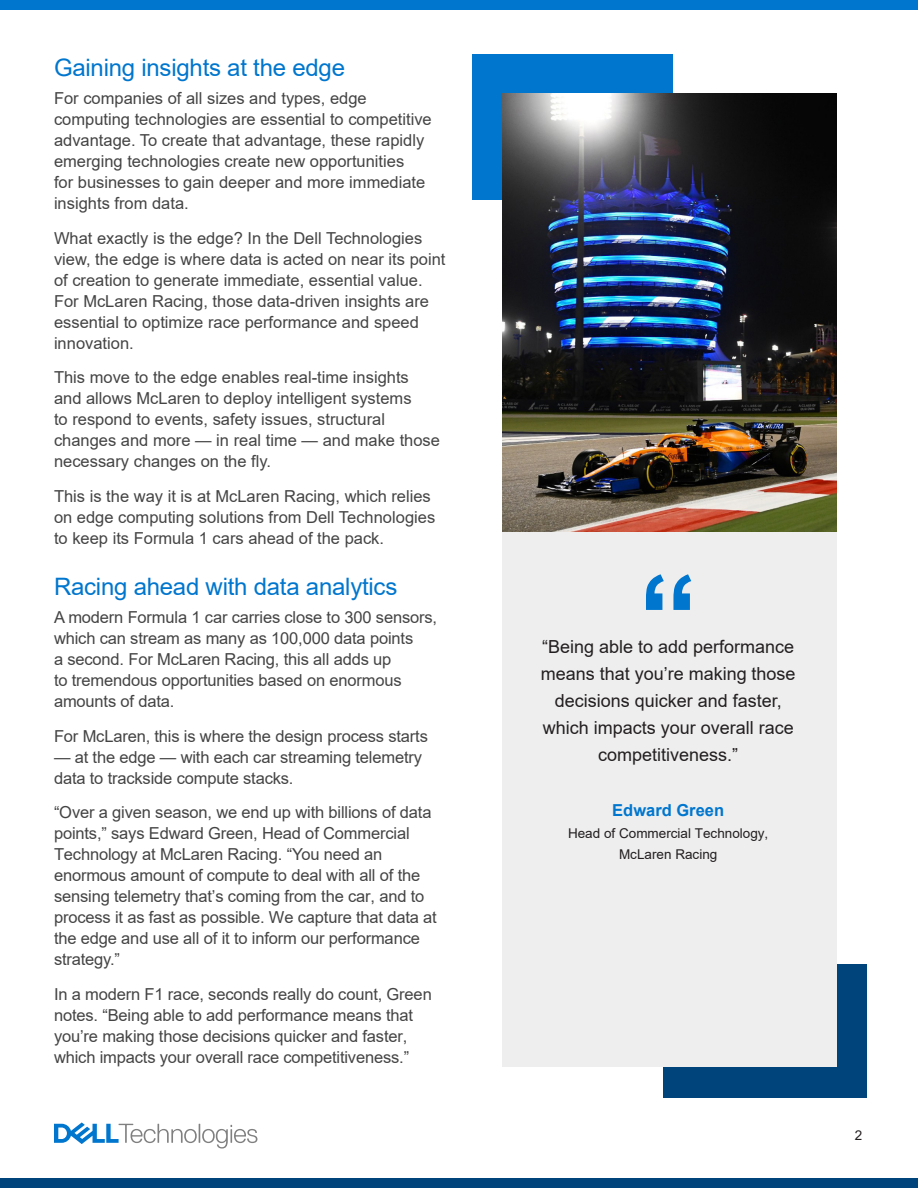
<style>
.page{position:relative;width:918px;height:1188px;background:#fff}
.page>*{position:absolute;margin:0;border:0;box-sizing:border-box;transform-origin:0 0}
.t1{font:700 120px "Arial";color:#0076ce}
.t2{font:24px "Arial";letter-spacing:-.01em;color:#0076ce}
.t3{font:18px/27px "Arial";color:#231f20}
.t4{font:16.5px/21px "Arial";color:#444}
.t5{font:700 16.5px "Arial";color:#0076ce}
.t6{font:13.5px/21px "Arial";color:#231f20;text-align:center}
</style>
<div class="page">
<div style="left:472px;top:54px;width:201px;height:145px;background:#0076ce"></div>
<div style="left:663px;top:964px;width:204px;height:134px;background:#00447c"></div>
<div style="left:502px;top:516px;width:335px;height:551px;background:#eee"></div>
<div style="left:0;top:1178px;width:918px;height:10px;background:#00447c"></div>
<div style="left:0;top:0;width:918px;height:10px;background:#0076ce"></div>
<svg style="left:54px;top:1122px;width:203px;height:27px"></svg>
<img style="left:502px;top:94px;width:335px;height:438px">
<p class="t2" style="left:54px;top:51px;width:293px">Gaining insights at the edge</p>
<p class="t4" style="left:54px;top:88px;width:379px">For companies of all sizes and types, edge computing technologies are essential to competitive advantage. To create that advantage, these rapidly emerging technologies create new opportunities<br>for businesses to gain deeper and more immediate insights from data.</p>
<p class="t4" style="left:54px;top:227px;width:393px">What exactly is the edge? In the Dell Technologies view, the edge is where data is acted on near its point of creation to generate immediate, essential value.<br>For McLaren Racing, those data-driven insights are essential to optimize race performance and speed innovation.</p>
<p class="t4" style="left:54px;top:367px;width:388px">This move to the edge enables real-time insights and allows McLaren to deploy intelligent systems<br>to respond to events, safety issues, structural changes and more — in real time — and make those necessary changes on the fly.</p>
<p class="t4" style="left:54px;top:485px;width:383px">This is the way it is at McLaren Racing, which relies on edge computing solutions from Dell Technologies to keep its Formula 1 cars ahead of the pack.</p>
<p class="t2" style="left:54px;top:570px;width:345px">Racing ahead with data analytics</p>
<p class="t4" style="left:54px;top:607px;width:385px">A modern Formula 1 car carries close to 300 sensors, which can stream as many as 100,000 data points<br>a second. For McLaren Racing, this all adds up<br>to tremendous opportunities based on enormous amounts of data.</p>
<p class="t4" style="left:54px;top:725px;width:375px">For McLaren, this is where the design process starts</p>
<p class="t4" style="left:54px;top:746px;width:370px">— at the edge — with each car streaming telemetry data to trackside compute stacks.</p>
<p class="t4" style="left:54px;top:802px;width:384px">“Over a given season, we end up with billions of data points,” says Edward Green, Head of Commercial Technology at McLaren Racing. “You need an enormous amount of compute to deal with all of the sensing telemetry that’s coming from the car, and to process it as fast as possible. We capture that data at the edge and use all of it to inform our performance strategy.”</p>
<p class="t4" style="left:54px;top:983px;width:379px">In a modern F1 race, seconds really do count, Green notes. “Being able to add performance means that you’re making those decisions quicker and faster, which impacts your overall race competitiveness.”</p>
<p class="t1" style="left:638px;top:534px;width:61px">“</p>
<p class="t3" style="left:541px;top:633px;width:256px">“Being able to add performance means that you’re making those</p>
<p class="t3" style="left:543px;top:687px;width:253px;text-align:center">decisions quicker and faster, which impacts your overall race competitiveness.”</p>
<p class="t5" style="left:612px;top:799px;width:113px">Edward Green</p>
<p class="t6" style="left:568px;top:823px;width:202px">Head of Commercial Technology,<br>McLaren Racing</p>
<p class="t6" style="left:855px;top:1125px;width:9px">2</p>
</div>
